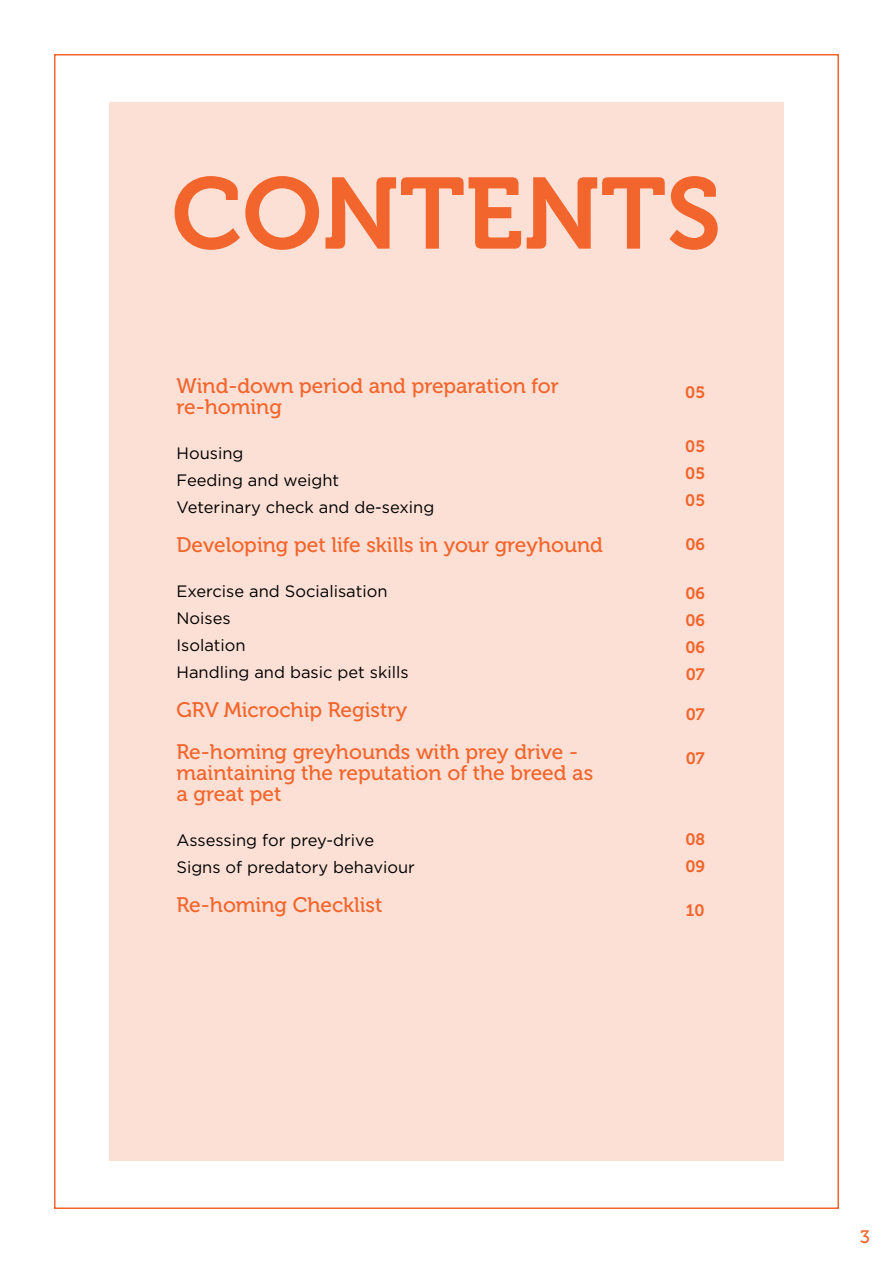
<style>
.page{position:relative;width:893px;height:1263px;background:#fff}
.page>*{position:absolute;margin:0;border:0;box-sizing:border-box;transform-origin:0 0}
.t1{font:100.5px "Museo 700";color:#f2652c}
.t2{font:21px/21px "Museo 500";color:#f2652c}
.t3{font:18px "Museo 500";color:#f2652c}
.t4{font:16.5px/27px "Gotham";color:#000}
.t5{font:16.5px/27px "Museo 700";color:#f2652c;text-align:justify}
</style>
<div class="page">
<div style="left:109px;top:102px;width:675px;height:1058px;background:#fce0d5"></div>
<h1 class="t1" style="left:172px;top:158px;width:551px">CONTENTS</h1>
<p class="t2" style="left:176px;top:375px;width:384px">Wind-down period and preparation for re-homing</p>
<p class="t4" style="left:176px;top:439px;width:259px">Housing<br>Feeding and weight<br>Veterinary check and de-sexing</p>
<p class="t2" style="left:176px;top:534px;width:428px">Developing pet life skills in your greyhound</p>
<p class="t4" style="left:176px;top:577px;width:234px">Exercise and Socialisation<br>Noises<br>Isolation<br>Handling and basic pet skills</p>
<p class="t2" style="left:176px;top:689px;width:403px;line-height:42px">GRV Microchip Registry<br>Re-homing greyhounds with prey drive -</p>
<p class="t2" style="left:176px;top:762px;width:418px">maintaining the reputation of the breed as a great pet</p>
<p class="t4" style="left:176px;top:826px;width:240px">Assessing for prey-drive<br>Signs of predatory behaviour</p>
<p class="t2" style="left:176px;top:894px;width:207px">Re-homing Checklist</p>
<p class="t5" style="left:685px;top:379px;width:21px">05</p>
<p class="t5" style="left:685px;top:433px;width:21px">05<br>05<br>05</p>
<p class="t5" style="left:685px;top:531px;width:21px">06</p>
<p class="t5" style="left:685px;top:580px;width:21px">06<br>06<br>06<br>07</p>
<p class="t5" style="left:686px;top:701px;width:20px">07</p>
<p class="t5" style="left:686px;top:745px;width:20px">07</p>
<p class="t5" style="left:685px;top:826px;width:21px">08<br>09</p>
<p class="t5" style="left:686px;top:897px;width:20px">10</p>
<p class="t3" style="left:860px;top:1227px;width:11px">3</p>
</div>
